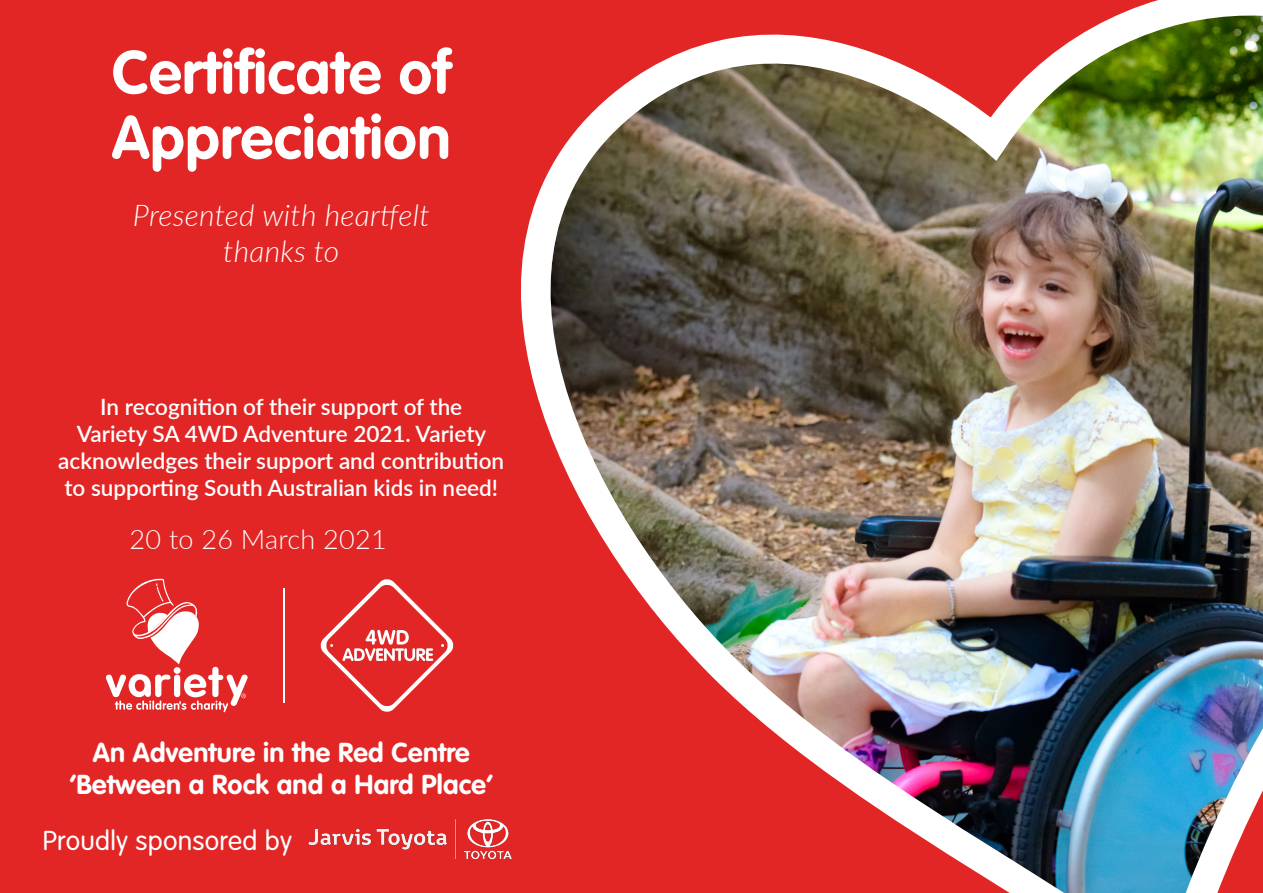
<style>
.page{position:relative;width:1263px;height:893px;background:#e22525}
.page>*{position:absolute;margin:0;border:0;box-sizing:border-box;transform-origin:0 0}
.t1{font:60px "VAG Rounded Bold";letter-spacing:.01em;color:#fff}
.t2{font:italic 300 30px/36px "Lato";letter-spacing:.01em;color:#fff;text-align:center}
.t3{font:700 27px/32.4px "VAG Rounded Std";letter-spacing:.01em;color:#fff;text-align:center}
.t4{font:300 27px "VAG Rounded Std";letter-spacing:.01em;color:#fff}
.t5{font:300 27px "Lato";letter-spacing:.01em;color:#fff}
.t6{font:600 22.5px/27px "Lato";color:#fff;text-align:center}
</style>
<div class="page">
<svg style="left:106px;top:578px;width:142px;height:134px"></svg>
<hr style="left:283px;top:588px;width:2px;height:115px;background:#fff">
<svg style="left:320px;top:579px;width:134px;height:133px"></svg>
<img style="left:521px;top:0;width:742px;height:893px">
<img style="left:308px;top:819px;width:204px;height:41px">
<p class="t1" style="left:112px;top:37px;width:340px">Certificate of</p>
<p class="t1" style="left:112px;top:102px;width:340px">Appreciation</p>
<p class="t2" style="left:133px;top:196px;width:298px">Presented with heartfelt thanks to</p>
<p class="t6" style="left:58px;top:392px;width:447px">In recognition of their support of the<br>Variety SA 4WD Adventure 2021. Variety acknowledges their support and contribution to supporting South Australian kids in need!</p>
<p class="t5" style="left:130px;top:520px;width:259px">20 to 26 March 2021</p>
<p class="t3" style="left:70px;top:737px;width:425px">An Adventure in the Red Centre ‘Between a Rock and a Hard Place’</p>
<p class="t4" style="left:43px;top:825px;width:251px">Proudly sponsored by</p>
</div>
